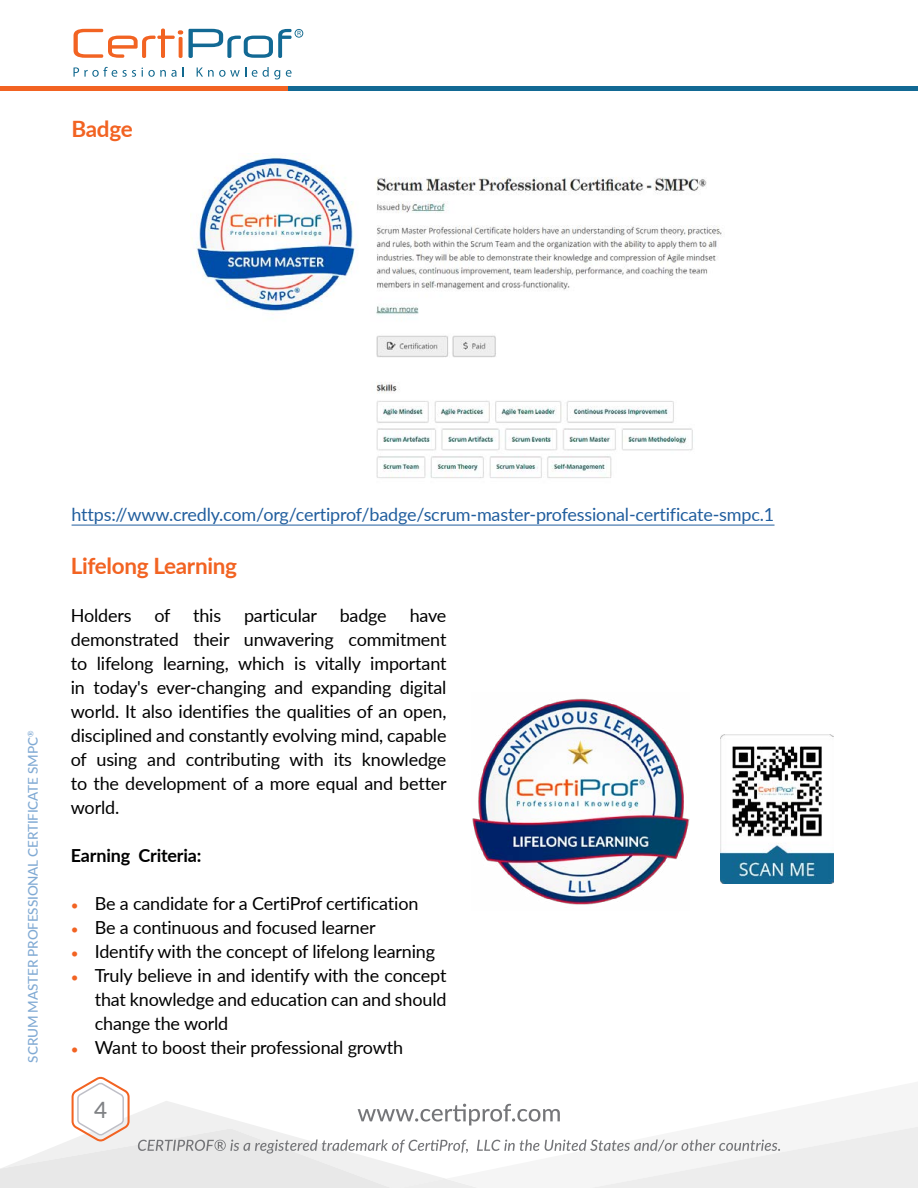
<style>
.page{position:relative;width:918px;height:1188px;background:#fff}
.page>*{position:absolute;margin:0;border:0;box-sizing:border-box;transform-origin:0 0}
.t1{font:700 22.5px "Lato";letter-spacing:-.015em;color:#f26322}
.t2{font:500 22.5px "Lato";color:#808285}
.t3{font:18px/24px "Lato";letter-spacing:-.01em;color:#000;text-align:justify}
.t4{font:18px "Lato";letter-spacing:-.01em;color:#215e9e}
.t5{font:700 18px "Lato";letter-spacing:-.01em;color:#000}
.t6{font:500 13.5px "Lato";letter-spacing:-.01em;color:#81aad4}
.s1{font-size:13.5px;color:#f26322}
</style>
<div class="page">
<svg style="left:0;top:1077px;width:918px;height:111px"></svg>
<div style="left:287px;top:86px;width:631px;height:5px;background:#126994"></div>
<div style="left:0;top:86px;width:287px;height:5px;background:#f26322"></div>
<svg style="left:74px;top:67px;width:62px;height:10px"></svg>
<svg style="left:142px;top:67px;width:42px;height:10px"></svg>
<svg style="left:197px;top:67px;width:49px;height:10px"></svg>
<svg style="left:252px;top:70px;width:5px;height:7px"></svg>
<svg style="left:263px;top:67px;width:17px;height:12px"></svg>
<svg style="left:286px;top:70px;width:6px;height:7px"></svg>
<svg style="left:74px;top:29px;width:229px;height:29px"></svg>
<hr style="left:72px;top:525px;width:703px;height:1px;background:#215e9e">
<img style="left:472px;top:698px;width:217px;height:207px">
<img style="left:720px;top:735px;width:114px;height:148px">
<img style="left:192px;top:157px;width:530px;height:321px">
<p class="t1" style="left:72px;top:112px;width:63px">Badge</p>
<p class="t6" style="left:23px;top:1063px;width:333px;rotate:-90deg">SCRUM MASTER PROFESSIONAL CERTIFICATE SMPC<sup>®</sup></p>
<p class="t4" style="left:72px;top:501px;width:704px">https://www.credly.com/org/certiprof/badge/scrum-master-professional-certificate-smpc.1</p>
<p class="t1" style="left:71px;top:550px;width:168px">Lifelong Learning</p>
<p class="t3" style="left:71px;top:603px;width:62px">Holders</p>
<p class="t3" style="left:154px;top:603px;width:18px">of</p>
<p class="t3" style="left:193px;top:603px;width:30px">this</p>
<p class="t3" style="left:244px;top:603px;width:75px">particular</p>
<p class="t3" style="left:340px;top:603px;width:49px">badge</p>
<p class="t3" style="left:71px;top:603px;width:378px;text-indent:339px">have demonstrated their unwavering commitment to lifelong learning, which is vitally important in today's ever-changing and expanding digital world. It also identifies the qualities of an open, disciplined and constantly evolving mind, capable of using and contributing with its knowledge to the development of a more equal and better world.</p>
<p class="t5" style="left:71px;top:843px;width:132px">Earning Criteria:</p>
<p class="t3" style="left:71px;top:891px;width:349px"><span class="s1">•</span> Be a candidate for a CertiProf certification</p>
<p class="t3" style="left:71px;top:915px;width:306px"><span class="s1">•</span> Be a continuous and focused learner</p>
<p class="t3" style="left:71px;top:939px;width:366px"><span class="s1">•</span> Identify with the concept of lifelong learning</p>
<p class="t3" style="left:95px;top:963px;width:353px;text-indent:-24px"><span class="s1">•</span> Truly believe in and identify with the concept that knowledge and education can and should change the world</p>
<p class="t3" style="left:71px;top:1035px;width:334px"><span class="s1">•</span> Want to boost their professional growth</p>
<p class="t2" style="left:94px;top:1094px;width:15px">4</p>
</div>
